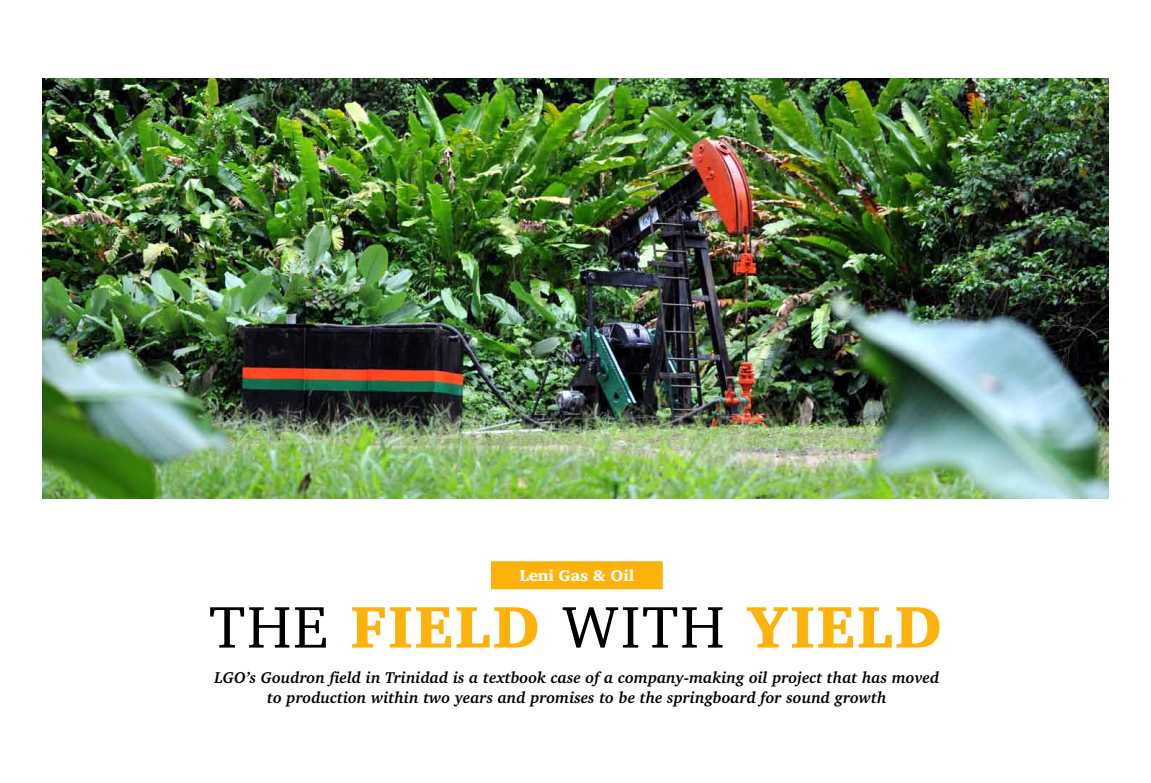
<style>
.page{position:relative;width:1151px;height:783px;background:#fff}
.page>*{position:absolute;margin:0;border:0;box-sizing:border-box;transform-origin:0 0}
.t1{font:900 60px "Charter IT Cby BT";letter-spacing:.03em;color:#fdb20b}
.t2{font:italic 700 16px/20px "Charter IT Cby BT";color:#000;text-align:center}
.t3{font:900 16px "Charter IT Cby BT";letter-spacing:-.02em;color:#fff}
.s1{font-weight:400;color:#000}
</style>
<div class="page">
<div style="left:491px;top:561px;width:172px;height:28px;background:#fdb20b"></div>
<img style="left:43px;top:78px;width:1065px;height:420px">
<p class="t3" style="left:519px;top:565px;width:116px">Leni Gas &amp; Oil</p>
<h1 class="t1" style="left:209px;top:589px;width:734px"><span class="s1">The</span> field <span class="s1">with</span> yield</h1>
<p class="t2" style="left:214px;top:666px;width:726px">LGO’s Goudron field in Trinidad is a textbook case of a company-making oil project that has moved to production within two years and promises to be the springboard for sound growth</p>
</div>
